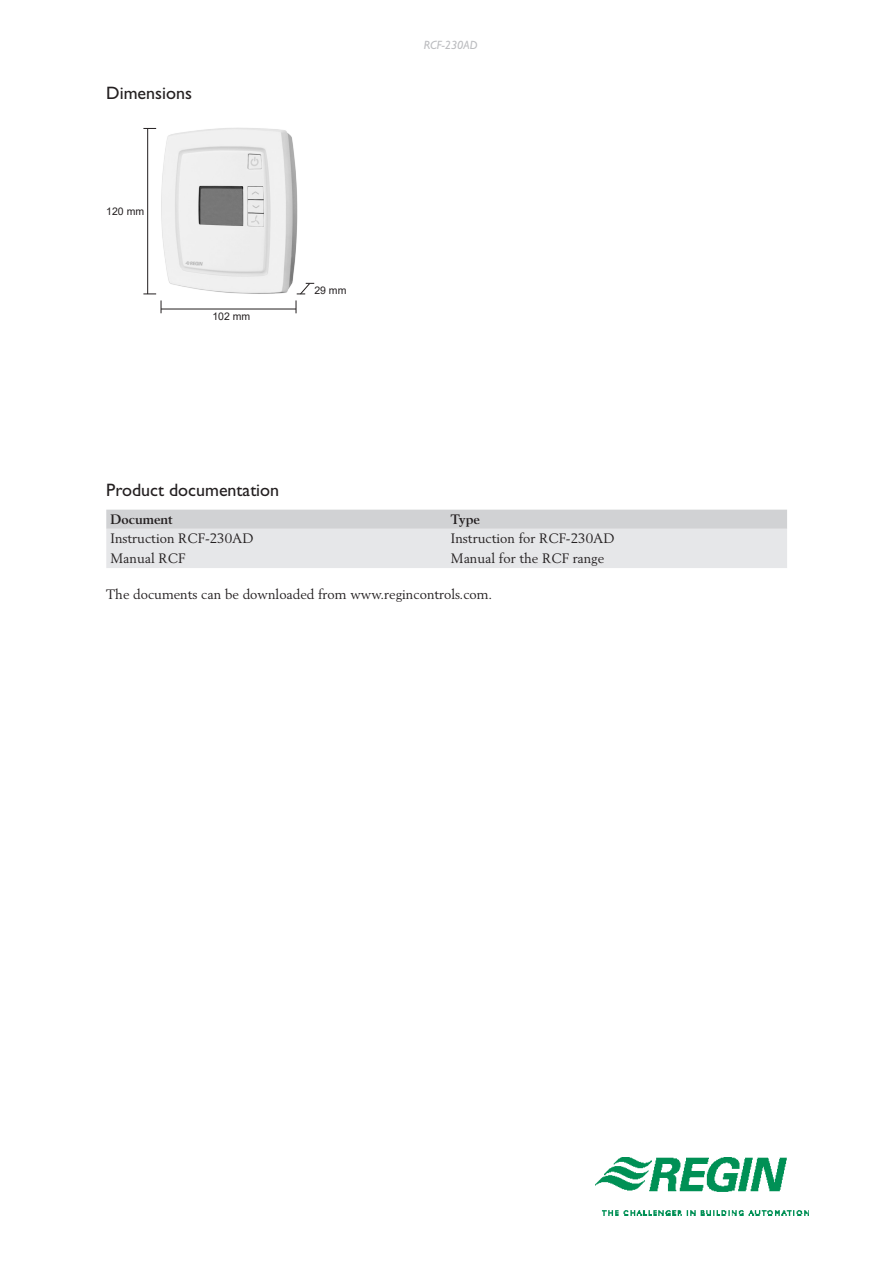
<style>
.page{position:relative;width:893px;height:1263px;background:#fff}
.page>*{position:absolute;margin:0;border:0;box-sizing:border-box;transform-origin:0 0}
.H_gill_mid{font:18px "Gill Sans";color:#231f20}
.body{font:13.5px "Berling";color:#231f20}
.H_berling_small_bold{font:700 13.5px "Berling";color:#231f20}
.t1{font:italic 12px "Gill Sans";color:#bcbdc0}
.installationstext{font:10.5px "Arial";color:#231f20}
</style>
<div class="page">
<img style="left:595px;top:1158px;width:214px;height:58px">
<svg style="left:106px;top:510px;width:681px;height:58px;background:#dfe0e2"></svg>
<svg style="left:143px;top:128px;width:13px;height:1px"></svg>
<hr style="left:147px;top:128px;width:1px;height:166px;background:#231f20">
<svg style="left:296px;top:283px;width:18px;height:30px"></svg>
<svg style="left:143px;top:294px;width:19px;height:19px"></svg>
<hr style="left:161px;top:309px;width:135px;height:1px;background:#231f20">
<img style="left:159px;top:128px;width:139px;height:169px">
<p class="H_gill_mid" style="left:106px;top:82px;width:87px">Dimensions</p>
<p class="installationstext" style="left:106px;top:204px;width:39px">120 mm</p>
<p class="installationstext" style="left:212px;top:309px;width:39px">102 mm</p>
<p class="installationstext" style="left:314px;top:283px;width:34px">29 mm</p>
<p class="t1" style="left:424px;top:39px;width:55px">RCF-230AD</p>
<p class="H_gill_mid" style="left:106px;top:480px;width:174px">Product documentation</p>
<p class="H_berling_small_bold" style="left:111px;top:512px;width:64px">Document</p>
<p class="H_berling_small_bold" style="left:451px;top:512px;width:31px">Type</p>
<p class="body" style="left:111px;top:530px;width:145px">Instruction RCF-230AD</p>
<p class="body" style="left:451px;top:530px;width:165px">Instruction for RCF-230AD</p>
<p class="body" style="left:111px;top:550px;width:76px">Manual RCF</p>
<p class="body" style="left:451px;top:550px;width:155px">Manual for the RCF range</p>
<p class="body" style="left:106px;top:586px;width:388px">The documents can be downloaded from www.regincontrols.com.</p>
</div>
